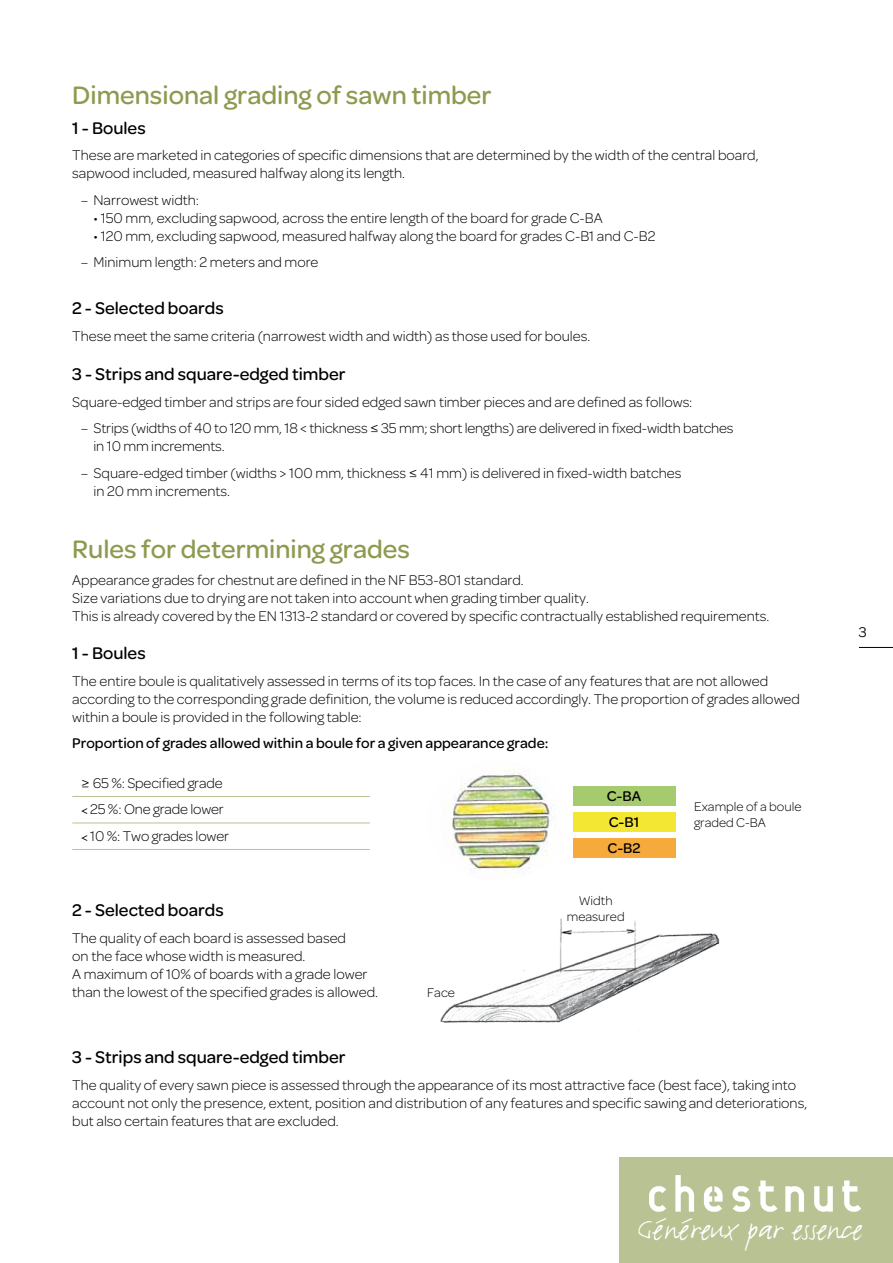
<style>
.page{position:relative;width:893px;height:1263px;background:#fff}
.page>*{position:absolute;margin:0;border:0;box-sizing:border-box;transform-origin:0 0}
.t1{font:60.15px "Min Stencil";letter-spacing:.11em;color:#fff}
.t2{font:34.65px "FF Justlefthand";color:#fff}
.t3{font:500 27px "Omnes";color:#8c9b4f}
.t4{font:500 18px "Omnes";color:#000}
.t5{font:300 15px/18px "Omnes";color:#000}
.t6{font:500 15px/26px "Omnes";color:#000}
.t7{font:15px "Omnes";color:#000}
.t8{font:300 13.5px/16.2px "Omnes";color:#000;text-align:center}
</style>
<div class="page">
<div style="left:619px;top:1157px;width:274px;height:106px;background:#b9c293"></div>
<hr style="left:72px;top:796px;width:298px;height:1px;background:#b9c293">
<hr style="left:72px;top:822px;width:298px;height:1px;background:#b9c293">
<hr style="left:72px;top:849px;width:298px;height:1px;background:#b9c293">
<img style="left:444px;top:772px;width:108px;height:107px">
<hr style="left:859px;top:647px;width:34px;height:1px;background:#000">
<img style="left:440px;top:918px;width:280px;height:105px">
<div style="left:573px;top:786px;width:102px;height:20px;background:#a6ca6e"></div>
<div style="left:573px;top:812px;width:102px;height:20px;background:#f4e734"></div>
<div style="left:573px;top:838px;width:102px;height:20px;background:#f6aa3c"></div>
<h3 class="t3" style="left:72px;top:79px;width:421px">Dimensional grading of sawn timber</h3>
<p class="t4" style="left:72px;top:118px;width:75px">1 - Boules</p>
<p class="t5" style="left:72px;top:146px;width:688px">These are marketed in categories of specific dimensions that are determined by the width of the central board, sapwood included, measured halfway along its length.</p>
<p class="t5" style="left:81px;top:191px;width:120px">– Narrowest width:</p>
<p class="t5" style="left:94px;top:209px;width:511px">• 150 mm, excluding sapwood, across the entire length of the board for grade C-BA</p>
<p class="t5" style="left:94px;top:227px;width:563px">• 120 mm, excluding sapwood, measured halfway along the board for grades C-B1 and C-B2</p>
<p class="t5" style="left:81px;top:253px;width:239px">– Minimum length: 2 meters and more</p>
<p class="t4" style="left:72px;top:298px;width:153px">2 - Selected boards</p>
<p class="t5" style="left:72px;top:327px;width:519px">These meet the same criteria (narrowest width and width) as those used for boules.</p>
<p class="t4" style="left:72px;top:364px;width:275px">3 - Strips and square-edged timber</p>
<p class="t5" style="left:72px;top:393px;width:622px">Square-edged timber and strips are four sided edged sawn timber pieces and are defined as follows:</p>
<p class="t5" style="left:94px;top:419px;width:642px;text-indent:-13px">– Strips (widths of 40 to 120 mm, 18 &lt; thickness ≤ 35 mm; short lengths) are delivered in fixed-width batches in 10 mm increments.</p>
<p class="t5" style="left:94px;top:464px;width:589px;text-indent:-13px">– Square-edged timber (widths &gt; 100 mm, thickness ≤ 41 mm) is delivered in fixed-width batches in 20 mm increments.</p>
<h3 class="t3" style="left:72px;top:534px;width:339px">Rules for determining grades</h3>
<p class="t5" style="left:72px;top:571px;width:698px">Appearance grades for chestnut are defined in the NF B53-801 standard.<br>Size variations due to drying are not taken into account when grading timber quality.<br>This is already covered by the EN 1313-2 standard or covered by specific contractually established requirements.</p>
<p class="t4" style="left:72px;top:643px;width:75px">1 - Boules</p>
<p class="t5" style="left:72px;top:672px;width:729px">The entire boule is qualitatively assessed in terms of its top faces. In the case of any features that are not allowed according to the corresponding grade definition, the volume is reduced accordingly. The proportion of grades allowed within a boule is provided in the following table:</p>
<p class="t6" style="left:72px;top:730px;width:478px">Proportion of grades allowed within a boule for a given appearance grade:</p>
<p class="t5" style="left:90px;top:769px;width:140px;line-height:26.5px;text-indent:-9px">≥ 65 %: Specified grade<br>25 %: One grade lower<br>10 %: Two grades lower</p>
<p class="t6" style="left:607px;top:783px;width:36px">C-BA<br>C-B1<br>C-B2</p>
<p class="t8" style="left:694px;top:798px;width:109px;text-align:left">Example of a boule graded C-BA</p>
<p class="t4" style="left:72px;top:900px;width:153px">2 - Selected boards</p>
<p class="t5" style="left:72px;top:928px;width:307px">The quality of each board is assessed based<br>on the face whose width is measured.<br>A maximum of 10% of boards with a grade lower than the lowest of the specified grades is allowed.</p>
<p class="t8" style="left:427px;top:984px;width:29px">Face</p>
<p class="t8" style="left:567px;top:892px;width:59px">Width measured</p>
<p class="t4" style="left:72px;top:1047px;width:275px">3 - Strips and square-edged timber</p>
<p class="t5" style="left:72px;top:1076px;width:736px">The quality of every sawn piece is assessed through the appearance of its most attractive face (best face), taking into account not only the presence, extent, position and distribution of any features and specific sawing and deteriorations, but also certain features that are excluded.</p>
<p class="t7" style="left:859px;top:623px;width:9px">3</p>
<h1 class="t1" style="left:648px;top:1163px;width:214px">chestnut</h1>
<h2 class="t2" style="left:638px;top:1208px;width:226px">Généreux par essence</h2>
</div>
